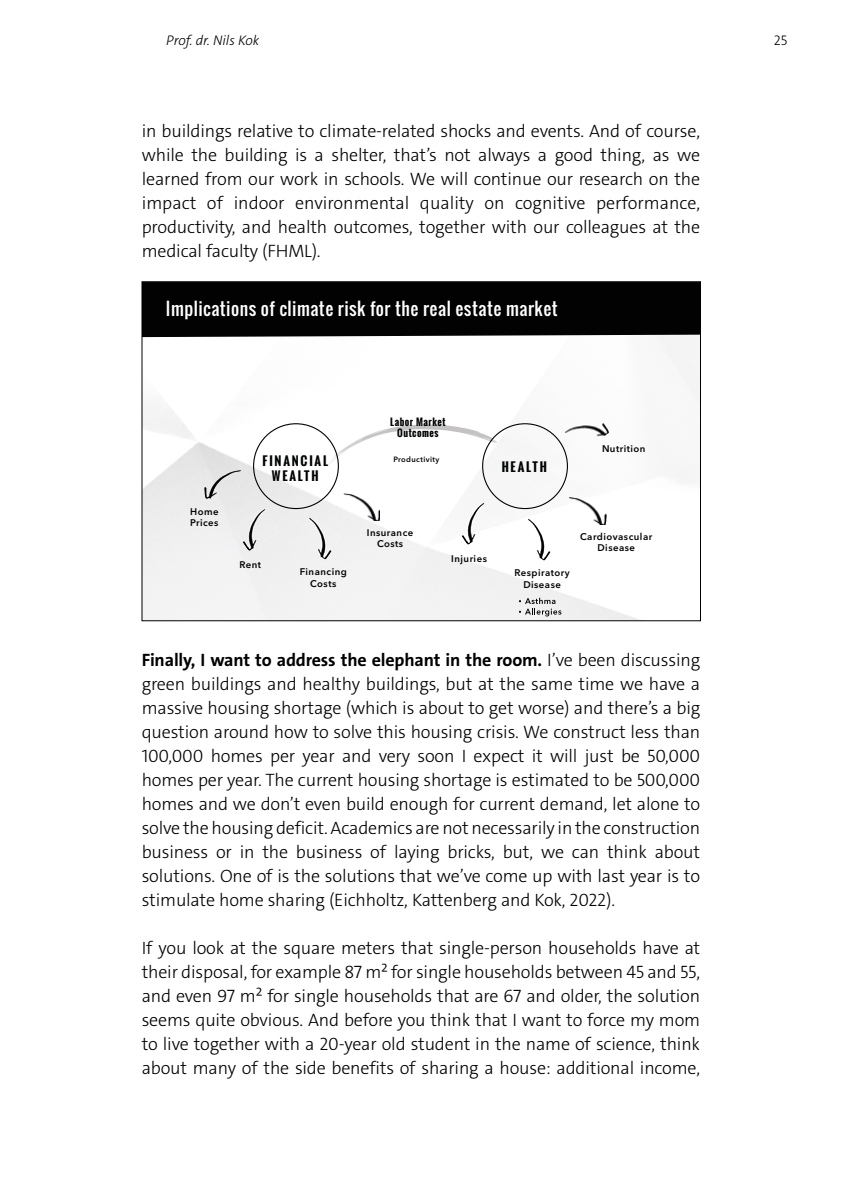
<style>
.page{position:relative;width:842px;height:1191px;background:#fff}
.page>*{position:absolute;margin:0;border:0;box-sizing:border-box;transform-origin:0 0}
.t1{font:300 18px/24px "The Sans E4 s";letter-spacing:-.01em;color:#000;text-align:justify}
.t2{font:17.6px "Oswald";letter-spacing:.03em;color:#fff}
.t3{font:italic 300 14px "The Sans E4 s";color:#000}
.t4{font:300 14px "The Sans E4 s";color:#000}
.t5{font:700 12.2px/14.6px "Oswald";letter-spacing:.15em;color:#010202;text-align:center}
.t6{font:600 9.6px/11.6px "Avenir Next";letter-spacing:.05em;color:#010202;text-align:center}
.t7{font:700 9.6px/11.6px "Oswald";letter-spacing:.05em;color:#010202;text-align:center}
.t8{font:600 7.6px "Avenir Next";letter-spacing:.05em;color:#010202}
.s1{font-weight:700}
</style>
<div class="page">
<img style="left:144px;top:337px;width:555px;height:282px">
<div style="left:144px;top:283px;width:555px;height:54px;background:#020203"></div>
<img style="left:474px;top:436px;width:8px;height:7px">
<img style="left:339px;top:424px;width:89px;height:29px">
<svg style="left:482px;top:423px;width:86px;height:86px"></svg>
<img style="left:565px;top:410px;width:45px;height:44px">
<img style="left:453px;top:502px;width:45px;height:43px">
<svg style="left:519px;top:597px;width:42px;height:19px"></svg>
<img style="left:514px;top:518px;width:45px;height:43px">
<img style="left:570px;top:497px;width:36px;height:28px">
<svg style="left:253px;top:423px;width:86px;height:86px"></svg>
<img style="left:204px;top:470px;width:37px;height:28px">
<img style="left:234px;top:509px;width:45px;height:42px">
<img style="left:295px;top:517px;width:46px;height:43px">
<img style="left:344px;top:493px;width:36px;height:28px">
<p class="t3" style="left:166px;top:31px;width:94px">Prof. dr. Nils Kok</p>
<p class="t4" style="left:774px;top:31px;width:15px">25</p>
<p class="t1" style="left:142px;top:119px;width:560px">in buildings relative to climate-related shocks and events. And of course, while the building is a shelter, that’s not always a good thing, as we learned from our work in schools. We will continue our research on the impact of indoor environmental quality on cognitive performance, productivity, and health outcomes, together with our colleagues at the medical faculty (FHML).</p>
<p class="t2" style="left:166px;top:295px;width:393px">Implications of climate risk for the real estate market</p>
<p class="t6" style="left:190px;top:505px;width:30px;text-align:left">Home<br>Prices</p>
<p class="t5" style="left:262px;top:454px;width:67px">FINANCIAL<br>WEALTH</p>
<p class="t6" style="left:239px;top:559px;width:23px">Rent</p>
<p class="t6" style="left:300px;top:566px;width:49px">Financing<br>Costs</p>
<p class="t7" style="left:390px;top:416px;width:57px">Labor Market<br>Outcomes</p>
<p class="t8" style="left:394px;top:452px;width:47px">Productivity</p>
<p class="t5" style="left:502px;top:459px;width:47px">HEALTH</p>
<p class="t6" style="left:602px;top:442px;width:45px">Nutrition</p>
<p class="t6" style="left:367px;top:526px;width:48px">Insurance<br>Costs</p>
<p class="t6" style="left:451px;top:553px;width:37px">Injuries</p>
<p class="t6" style="left:514px;top:567px;width:57px">Respiratory<br>Disease</p>
<p class="t6" style="left:580px;top:530px;width:74px">Cardiovascular<br>Disease</p>
<p class="t1" style="left:142px;top:647px;width:560px"><span class="s1">Finally, I want to address the elephant in the room.</span> I’ve been discussing green buildings and healthy buildings, but at the same time we have a massive housing shortage (which is about to get worse) and there’s a big question around how to solve this housing crisis. We construct less than 100,000 homes per year and very soon I expect it will just be 50,000 homes per year. The current housing shortage is estimated to be 500,000 homes and we don’t even build enough for current demand, let alone to solve the housing deficit. Academics are not necessarily in the construction business or in the business of laying bricks, but, we can think about solutions. One of is the solutions that we’ve come up with last year is to stimulate home sharing (Eichholtz, Kattenberg and Kok, 2022).</p>
<p class="t1" style="left:142px;top:935px;width:560px">If you look at the square meters that single-person households have at their disposal, for example 87 m² for single households between 45 and 55, and even 97 m² for single households that are 67 and older, the solution seems quite obvious. And before you think that I want to force my mom to live together with a 20-year old student in the name of science, think about many of the side benefits of sharing a house: additional income,</p>
</div>
